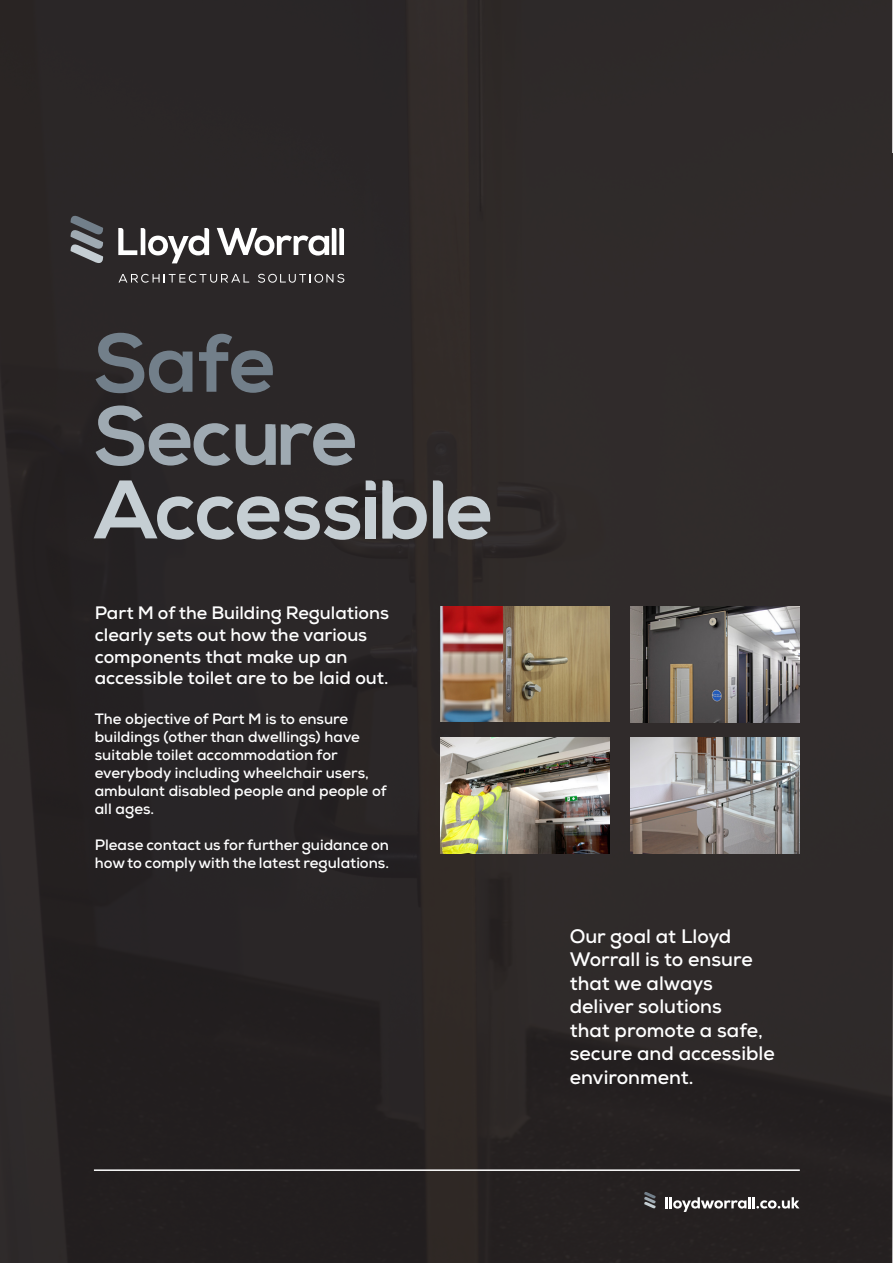
<style>
.page{position:relative;width:893px;height:1263px;background:#fff}
.page>*{position:absolute;margin:0;border:0;box-sizing:border-box;transform-origin:0 0}
.t1{font:700 19.5px/23.4px "Nexa";color:#fff}
.t2{font:700 18px/21.6px "Nexa";color:#fff}
.t3{font:700 15px/18px "Nexa";color:#fff}
</style>
<div class="page">
<img style="left:0;top:0;width:893px;height:1263px">
<svg style="left:96px;top:405px;width:260px;height:61px;background:#56575b"></svg>
<svg style="left:96px;top:333px;width:96px;height:60px;background:#4a4e53"></svg>
<svg style="left:199px;top:334px;width:75px;height:59px;background:#494d52"></svg>
<svg style="left:94px;top:480px;width:398px;height:60px;background:#67686a"></svg>
<div style="left:366px;top:497px;width:10px;height:41px;background:#c5ced3"></div>
<svg style="left:644px;top:1192px;width:12px;height:16px"></svg>
<svg style="left:665px;top:1197px;width:134px;height:15px"></svg>
<hr style="left:94px;top:1169px;width:706px;height:2px;background:#fff">
<img style="left:441px;top:606px;width:169px;height:116px">
<img style="left:631px;top:738px;width:169px;height:116px">
<img style="left:630px;top:606px;width:169px;height:116px">
<img style="left:441px;top:738px;width:169px;height:115px">
<svg style="left:70px;top:215px;width:34px;height:49px;background:#63666b"></svg>
<svg style="left:217px;top:228px;width:127px;height:28px"></svg>
<svg style="left:118px;top:228px;width:91px;height:35px"></svg>
<svg style="left:119px;top:274px;width:130px;height:9px"></svg>
<svg style="left:258px;top:274px;width:86px;height:9px"></svg>
<p class="t2" style="left:95px;top:602px;width:296px">Part M of the Building Regulations clearly sets out how the various components that make up an accessible toilet are to be laid out.</p>
<p class="t3" style="left:95px;top:710px;width:293px">The objective of Part M is to ensure buildings (other than dwellings) have suitable toilet accommodation for everybody including wheelchair users, ambulant disabled people and people of all ages.</p>
<p class="t3" style="left:95px;top:836px;width:296px">Please contact us for further guidance on how to comply with the latest regulations.</p>
<p class="t1" style="left:570px;top:925px;width:206px">Our goal at Lloyd<br>Worrall is to ensure that we always deliver solutions<br>that promote a safe, secure and accessible environment.</p>
</div>
